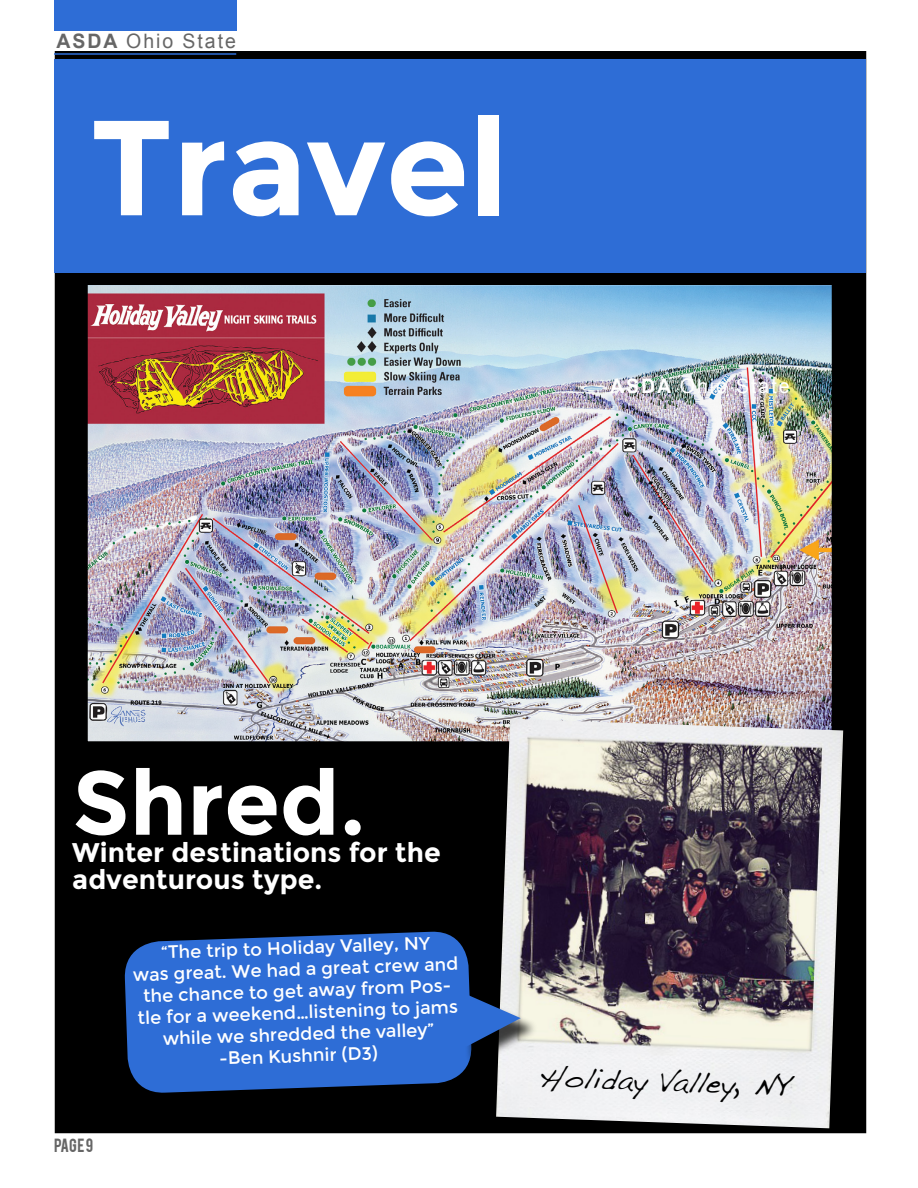
<style>
.page{position:relative;width:918px;height:1188px;background:#fff}
.page>*{position:absolute;margin:0;border:0;box-sizing:border-box;transform-origin:0 0}
.t1{font:700 135px "Montserrat";color:#fff}
.t2{font:700 90px "Montserrat";color:#fff}
.t3{font:700 27px/27px "Montserrat";color:#fff}
.t4{font:24px "Dakota";color:#000}
.t5{font:19.95px "Arial";letter-spacing:.1em;color:#666}
.t6{font:19.95px "Arial";letter-spacing:.1em;color:#fff}
.t7{font:18px/21.6px "Montserrat";color:#fff;text-align:center}
.t8{font:15px "Bebas";color:#666}
.s1{font-weight:700}
</style>
<div class="page">
<div style="left:56px;top:52px;width:810px;height:1080px;background:#000"></div>
<img style="left:89px;top:287px;width:741px;height:453px">
<div style="left:54px;top:0;width:182px;height:31px;background:#2e6dd6"></div>
<hr style="left:54px;top:53px;width:182px;height:2px;background:#2e6dd6">
<div style="left:55px;top:60px;width:811px;height:213px;background:#2e6dd6"></div>
<img style="left:496px;top:719px;width:347px;height:409px">
<svg style="left:124px;top:931px;width:346px;height:162px;background:#2963c2"></svg>
<div style="left:463px;top:995px;width:75px;height:71px;background:#000;opacity:.75"></div>
<svg style="left:461px;top:992px;width:60px;height:57px"></svg>
<p class="t5" style="left:57px;top:28px;width:181px"><span class="s1">ASDA</span> Ohio State</p>
<h1 class="t1" style="left:90px;top:87px;width:420px">Travel</h1>
<p class="t6" style="left:610px;top:372px;width:181px"><span class="s1">ASDA</span> Ohio State</p>
<h2 class="t2" style="left:72px;top:749px;width:295px">Shred.</h2>
<h3 class="t3" style="left:72px;top:839px;width:370px">Winter destinations for the adventurous type.</h3>
<p class="t8" style="left:54px;top:1134px;width:41px">page 9</p>
<p class="t7" style="left:132px;top:943px;width:329px;rotate:-2deg">“The trip to Holiday Valley, NY<br>was great. We had a great crew and the chance to get away from Pos&shy;tle for a weekend…listening to jams while we shredded the valley”<br>-Ben Kushnir (D3)</p>
<h3 class="t4" style="left:539px;top:1064px;width:253px;rotate:2deg">Holiday Valley, NY</h3>
</div>
